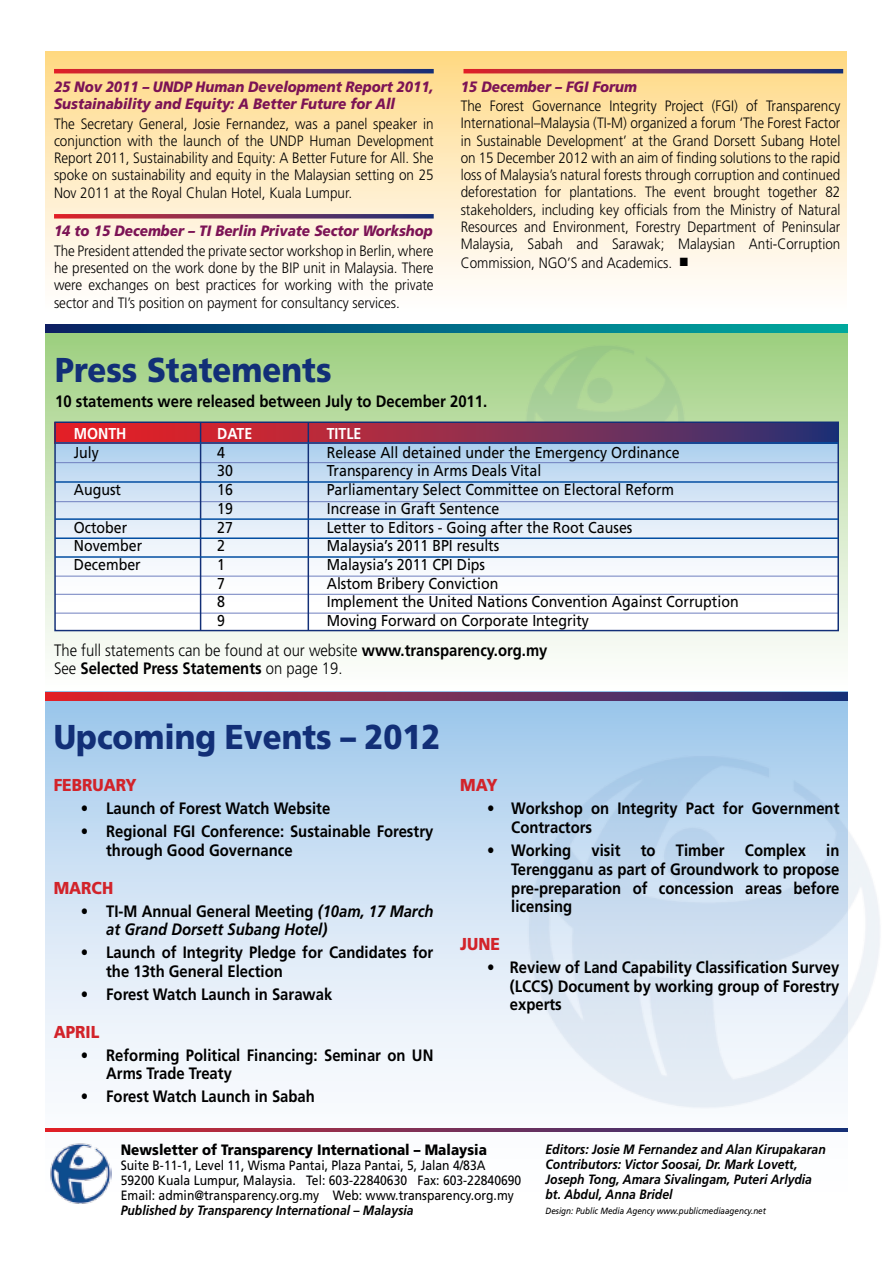
<style>
.page{position:relative;width:893px;height:1263px;background:#fff}
.page>*{position:absolute;margin:0;border:0;box-sizing:border-box;transform-origin:0 0}
.t1{font:900 34.5px "Frutiger";color:#122f77;scale:.9 1}
.t2{font:900 17.25px "Frutiger";color:#d2232a;scale:.9 1}
.t3{font:700 16.5px/18.8px "Frutiger";color:#000;scale:.9 1}
.t4{font:300 16.5px/18.8px "Frutiger";color:#000;scale:.9 1}
.t5{font:italic 700 16.5px/18.8px "Frutiger";color:#000;scale:.9 1}
.t6{font:15.75px/18.8px "Frutiger";color:#000;scale:.9 1}
.t7{font:700 15.75px "Frutiger";color:#fff;scale:.9 1}
.t8{font:300 15px/17.2px "Frutiger";color:#000;text-align:justify;scale:.9 1}
.t9{font:italic 900 15px/17.2px "Frutiger";color:#7c1355;scale:.9 1}
.t10{font:900 15px "Frutiger";color:#000;scale:.9 1}
.t11{font:italic 700 13.5px/15px "Frutiger";color:#000;scale:.9 1}
.t12{font:13.5px/15px "Frutiger";color:#000;scale:.9 1}
.t13{font:italic 9px "Frutiger";color:#000;scale:.9 1}
.s1{font-weight:700}
.s2{font-style:normal}
</style>
<div class="page">
<div style="left:46px;top:51px;width:801px;height:264px;background:linear-gradient(to bottom,#fdd785,#fff)"></div>
<div style="left:46px;top:324px;width:801px;height:384px;background:linear-gradient(to bottom,#9ecf7f,#fff)"></div>
<svg style="left:46px;top:324px;width:801px;height:9px;background:#006984"></svg>
<svg style="left:46px;top:700px;width:801px;height:432px"></svg>
<img style="left:519px;top:746px;width:361px;height:365px">
<img style="left:522px;top:340px;width:168px;height:81px">
<svg style="left:46px;top:692px;width:801px;height:8px;background:#7a2d54"></svg>
<img style="left:50px;top:1143px;width:62px;height:61px">
<svg style="left:46px;top:1128px;width:801px;height:3px;background:#7a2d54"></svg>
<svg style="left:56px;top:444px;width:781px;height:185px"></svg>
<svg style="left:56px;top:423px;width:781px;height:19px;background:#932b4a"></svg>
<hr style="left:55px;top:462px;width:783px;height:1px;background:#7080bf">
<hr style="left:55px;top:501px;width:783px;height:1px;background:#7080bf">
<hr style="left:55px;top:576px;width:783px;height:1px;background:#7080bf">
<hr style="left:55px;top:594px;width:783px;height:1px;background:#7080bf">
<hr style="left:55px;top:613px;width:783px;height:1px;background:#7080bf">
<hr style="left:200px;top:422px;width:1px;height:209px;background:#122f77">
<hr style="left:308px;top:422px;width:1px;height:209px;background:#122f77">
<div style="left:54px;top:421px;width:785px;height:210px;border:1px solid #122f77"></div>
<hr style="left:55px;top:481px;width:783px;height:2px;background:#034ea2">
<hr style="left:55px;top:518px;width:783px;height:2px;background:#034ea2">
<hr style="left:55px;top:537px;width:783px;height:2px;background:#034ea2">
<hr style="left:55px;top:556px;width:783px;height:2px;background:#034ea2">
<hr style="left:55px;top:442px;width:783px;height:2px;background:#034ea2">
<svg style="left:463px;top:69px;width:380px;height:4px;background:#7b2d54"></svg>
<svg style="left:54px;top:69px;width:380px;height:4px;background:#7b2d54"></svg>
<svg style="left:54px;top:214px;width:380px;height:5px;background:#884162"></svg>
<p class="t9" style="left:54px;top:78px;width:423px">25 Nov 2011 – UNDP Human Development Report 2011,<br>Sustainability and Equity: A Better Future for All</p>
<p class="t8" style="left:54px;top:115px;width:423px">The Secretary General, Josie Fernandez, was a panel speaker in conjunction with the launch of the UNDP Human Development Report 2011, Sustainability and Equity: A Better Future for All. She spoke on sustainability and equity in the Malaysian setting on 25<br>Nov 2011 at the Royal Chulan Hotel, Kuala Lumpur.</p>
<p class="t9" style="left:54px;top:222px;width:422px">14 to 15 December – TI Berlin Private Sector Workshop</p>
<p class="t8" style="left:54px;top:242px;width:423px">The President attended the private sector workshop in Berlin, where he presented on the work done by the BIP unit in Malaysia. There were exchanges on best practices for working with the private sector and TI’s position on payment for consultancy services.</p>
<h1 class="t1" style="left:55px;top:349px;width:308px">Press Statements</h1>
<p class="t9" style="left:461px;top:78px;width:197px">15 December – FGI Forum</p>
<p class="t8" style="left:461px;top:97px;width:423px">The Forest Governance Integrity Project (FGI) of Transparency International–Malaysia (TI-M) organized a forum ‘The Forest Factor in Sustainable Development’ at the Grand Dorsett Subang Hotel on 15 December 2012 with an aim of finding solutions to the rapid loss of Malaysia’s natural forests through corruption and continued deforestation for plantations. The event brought together 82 stakeholders, including key officials from the Ministry of Natural Resources and Environment, Forestry Department of Peninsular Malaysia, Sabah and Sarawak; Malaysian Anti-Corruption</p>
<p class="t8" style="left:461px;top:254px;width:254px">Commission, NGO’S and Academics. ■</p>
<p class="t3" style="left:55px;top:391px;width:481px">10 statements were released between July to December 2011.</p>
<p class="t7" style="left:74px;top:424px;width:58px">MONTH</p>
<p class="t6" style="left:74px;top:443px;width:30px">July</p>
<p class="t6" style="left:74px;top:480px;width:54px">August</p>
<p class="t6" style="left:74px;top:517px;width:78px">October<br>November<br>December</p>
<p class="t7" style="left:217px;top:424px;width:40px">DATE</p>
<p class="t6" style="left:217px;top:443px;width:19px">4<br>30<br>16<br>19<br>27<br>2<br>1<br>7<br>8<br>9</p>
<p class="t7" style="left:327px;top:424px;width:40px">TITLE</p>
<p class="t6" style="left:327px;top:443px;width:459px">Release All detained under the Emergency Ordinance Transparency in Arms Deals Vital<br>Parliamentary Select Committee on Electoral Reform<br>Increase in Graft Sentence<br>Letter to Editors - Going after the Root Causes<br>Malaysia’s 2011 BPI results<br>Malaysia’s 2011 CPI Dips<br>Alstom Bribery Conviction<br>Implement the United Nations Convention Against Corruption Moving Forward on Corporate Integrity</p>
<p class="t4" style="left:54px;top:640px;width:550px">The full statements can be found at our website <span class="s1">www.transparency.org.my<br></span>See <span class="s1">Selected Press Statements</span> on page 19.</p>
<h1 class="t1" style="left:54px;top:716px;width:431px">Upcoming Events – 2012</h1>
<p class="t2" style="left:54px;top:775px;width:23px">Februar</p>
<p class="t2" style="left:126px;top:775px;width:14px">y</p>
<p class="t3" style="left:81px;top:799px;width:279px">• Launch of Forest Watch Website</p>
<p class="t3" style="left:106px;top:822px;width:365px;text-indent:-25px">• Regional FGI Conference: Sustainable Forestry through Good Governance</p>
<p class="t2" style="left:54px;top:877px;width:31px">March</p>
<p class="t5" style="left:106px;top:901px;width:365px;text-indent:-26px"><span class="s2">• TI-M Annual General Meeting</span> (10am, 17 March at Grand Dorsett Subang Hotel)</p>
<p class="t3" style="left:106px;top:943px;width:365px;text-indent:-25px">• Launch of Integrity Pledge for Candidates for the 13th General Election</p>
<p class="t3" style="left:81px;top:985px;width:281px">• Forest Watch Launch in Sarawak</p>
<p class="t2" style="left:54px;top:1021px;width:24px">April</p>
<p class="t3" style="left:106px;top:1045px;width:365px;text-indent:-25px">• Reforming Political Financing: Seminar on UN<br>Arms Trade Treaty</p>
<p class="t3" style="left:81px;top:1087px;width:262px">• Forest Watch Launch in Sabah</p>
<p class="t2" style="left:460px;top:775px;width:43px">May</p>
<p class="t3" style="left:511px;top:799px;width:366px;text-indent:-24px">• Workshop on Integrity Pact for Government<br>Contractors</p>
<p class="t3" style="left:511px;top:841px;width:366px;text-align:justify;text-indent:-24px">• Working visit to Timber Complex in Terengganu as part of Groundwork to propose pre-preparation of concession areas before licensing</p>
<p class="t2" style="left:460px;top:933px;width:21px">June</p>
<p class="t3" style="left:510px;top:958px;width:368px;text-align:justify;text-indent:-22px">• Review of Land Capability Classification Survey (LCCS) Document by working group of Forestry experts</p>
<p class="t10" style="left:121px;top:1140px;width:408px">Newsletter of Transparency International – Malaysia</p>
<p class="t12" style="left:121px;top:1157px;width:447px">Suite B-11-1, Level 11, Wisma Pantai, Plaza Pantai, 5, Jalan 4/83A<br>59200 Kuala Lumpur, Malaysia. Tel: 603-22840630 Fax: 603-22840690<br>Email: admin@transparency.org.my Web: www.transparency.org.my</p>
<p class="t11" style="left:121px;top:1202px;width:327px">Published by Transparency International – Malaysia</p>
<p class="t11" style="left:546px;top:1142px;width:313px">Editors: Josie M Fernandez and Alan Kirupakaran Contributors: Victor Soosai, Dr. Mark Lovett, Joseph Tong, Amara Sivalingam, Puteri Arlydia bt. Abdul, Anna Bridel</p>
<p class="t13" style="left:546px;top:1206px;width:246px">Design: Public Media Agency www.publicmediaagency.net</p>
</div>
